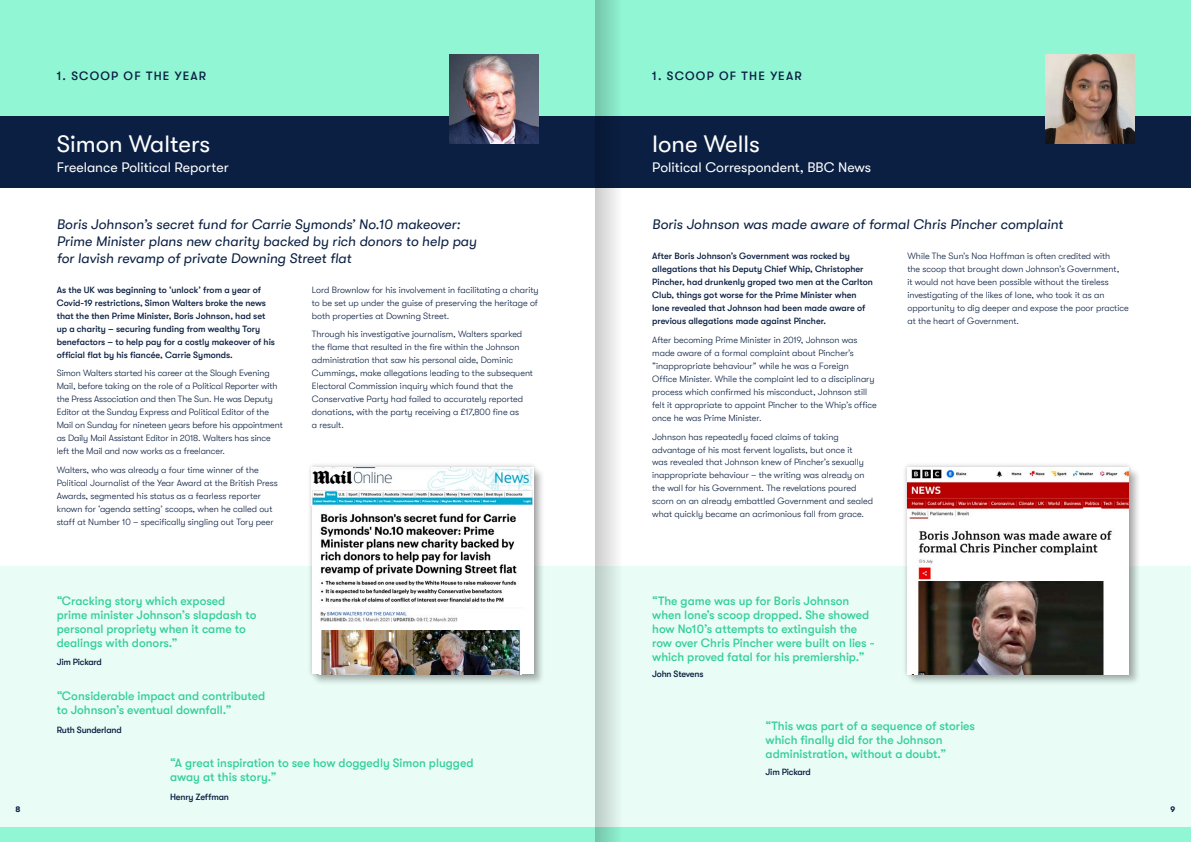
<style>
.page{position:relative;width:1191px;height:842px;background:#fff}
.page>*{position:absolute;margin:0;border:0;box-sizing:border-box;transform-origin:0 0}
.f_-_name{font:24px "GT Walsheim";color:#fff}
.F_-_story{font:italic 14px/16.8px "GT Walsheim";color:#0a1f42}
.F_-_title{font:14px "GT Walsheim";color:#fff}
.F_-_quote_grn{font:500 12px/14px "GT Walsheim";color:#36cf99}
.t1{font:500 12px "GT Walsheim";letter-spacing:.1em;color:#0a1f42}
.F_-_body{font:300 9px/13px "GT Walsheim";color:#0a1f42}
.f_-_intro{font:500 9px/13px "GT Walsheim";color:#0a1f42}
.F_-_quote_attribute{font:500 9px "GT Walsheim";letter-spacing:-.02em;color:#0a1f42}
.f_-_intro-2{font:500 9px "GT Walsheim";letter-spacing:-.02em;color:#0a1f42}
.t2{font:700 8px "GT Walsheim";color:#0a1f42}
</style>
<div class="page">
<div style="left:595px;top:566px;width:596px;height:276px;background:#e9fdf6"></div>
<div style="left:0;top:566px;width:595px;height:276px;background:#e9fdf6"></div>
<div style="left:0;top:0;width:1191px;height:134px;background:#91f6d4"></div>
<div style="left:0;top:116px;width:595px;height:72px;background:#0a1f42"></div>
<div style="left:595px;top:116px;width:596px;height:72px;background:#0a1f42"></div>
<div style="left:595px;top:828px;width:596px;height:14px;background:#91f6d4"></div>
<div style="left:0;top:828px;width:595px;height:14px;background:#91f6d4"></div>
<svg style="left:596px;top:0;width:26px;height:842px"></svg>
<div style="left:311px;top:467px;width:234px;height:219px;background:#231f20;opacity:.3"></div>
<div style="left:307px;top:463px;width:231px;height:216px;background:#231f20;opacity:.3"></div>
<div style="left:312px;top:468px;width:221px;height:206px;background:#fff"></div>
<img style="left:312px;top:468px;width:221px;height:37px">
<img style="left:450px;top:55px;width:88px;height:89px">
<div style="left:906px;top:467px;width:234px;height:219px;background:#231f20;opacity:.3"></div>
<div style="left:902px;top:463px;width:231px;height:216px;background:#231f20;opacity:.3"></div>
<img style="left:907px;top:468px;width:221px;height:206px">
<img style="left:320px;top:513px;width:197px;height:109px">
<img style="left:321px;top:631px;width:199px;height:43px">
<div style="left:909px;top:525px;width:207px;height:60px;background:#fff"></div>
<img style="left:918px;top:530px;width:194px;height:50px">
<div style="left:909px;top:581px;width:216px;height:93px;background:#fff"></div>
<img style="left:918px;top:581px;width:186px;height:93px">
<img style="left:1045px;top:55px;width:89px;height:89px">
<p class="t1" style="left:57px;top:69px;width:151px">1. SCOOP OF THE YEAR</p>
<p class="f_-_name" style="left:57px;top:131px;width:155px">Simon Walters</p>
<p class="F_-_title" style="left:57px;top:159px;width:174px">Freelance Political Reporter</p>
<p class="F_-_story" style="left:57px;top:216px;width:421px">Boris Johnson’s secret fund for Carrie Symonds’ No.10 makeover:<br>Prime Minister plans new charity backed by rich donors to help pay for lavish revamp of private Downing Street flat</p>
<p class="f_-_intro" style="left:57px;top:283px;width:220px">As the UK was beginning to ‘unlock’ from a year of Covid-19 restrictions, Simon Walters broke the news that the then Prime Minister, Boris Johnson, had set up a charity – securing funding from wealthy Tory benefactors – to help pay for a costly makeover of his official flat by his fiancée, Carrie Symonds.</p>
<p class="F_-_body" style="left:57px;top:367px;width:228px">Simon Walters started his career at the Slough Evening Mail, before taking on the role of a Political Reporter with the Press Association and then The Sun. He was Deputy Editor at the Sunday Express and Political Editor of the Mail on Sunday for nineteen years before his appointment as Daily Mail Assistant Editor in 2018. Walters has since left the Mail and now works as a freelancer.</p>
<p class="F_-_body" style="left:57px;top:464px;width:222px">Walters, who was already a four time winner of the Political Journalist of the Year Award at the British Press Awards, segmented his status as a fearless reporter known for ‘agenda setting’ scoops, when he called out staff at Number 10 – specifically singling out Tory peer</p>
<p class="F_-_body" style="left:312px;top:283px;width:228px;text-align:justify">Lord Brownlow for his involvement in facilitating a charity to be set up under the guise of preserving the heritage of both properties at Downing Street.</p>
<p class="F_-_body" style="left:312px;top:328px;width:223px">Through his investigative journalism, Walters sparked the flame that resulted in the fire within the Johnson administration that saw his personal aide, Dominic Cummings, make allegations leading to the subsequent Electoral Commission inquiry which found that the Conservative Party had failed to accurately reported donations, with the party receiving a £17,800 fine as<br>a result.</p>
<p class="F_-_quote_grn" style="left:57px;top:594px;width:201px">“Cracking story which exposed prime minister Johnson’s slapdash to personal propriety when it came to dealings with donors.”</p>
<p class="F_-_quote_attribute" style="left:57px;top:657px;width:47px">Jim Pickard</p>
<p class="F_-_quote_grn" style="left:57px;top:689px;width:210px">“Considerable impact and contributed to Johnson’s eventual downfall.”</p>
<p class="F_-_quote_attribute" style="left:57px;top:724px;width:67px">Ruth Sunderland</p>
<p class="F_-_quote_grn" style="left:170px;top:756px;width:305px">“A great inspiration to see how doggedly Simon plugged away at this story.”</p>
<p class="F_-_quote_attribute" style="left:170px;top:792px;width:60px">Henry Zeffman</p>
<p class="t1" style="left:652px;top:69px;width:151px">1. SCOOP OF THE YEAR</p>
<p class="f_-_name" style="left:652px;top:131px;width:109px">Ione Wells</p>
<p class="F_-_title" style="left:652px;top:159px;width:220px">Political Correspondent, BBC News</p>
<p class="F_-_story" style="left:652px;top:216px;width:412px">Boris Johnson was made aware of formal Chris Pincher complaint</p>
<p class="f_-_intro" style="left:652px;top:250px;width:222px">After Boris Johnson’s Government was rocked by allegations that his Deputy Chief Whip, Christopher Pincher, had drunkenly groped two men at the Carlton Club, things got worse for the Prime Minister when Ione revealed that Johnson had been made aware of previous allegations made against Pincher.</p>
<p class="F_-_body" style="left:652px;top:333px;width:226px">After becoming Prime Minister in 2019, Johnson was made aware of a formal complaint about Pincher’s “inappropriate behaviour” while he was a Foreign<br>Office Minister. While the complaint led to a disciplinary process which confirmed his misconduct, Johnson still felt it appropriate to appoint Pincher to the Whip’s office once he was Prime Minister.</p>
<p class="F_-_body" style="left:652px;top:430px;width:222px">Johnson has repeatedly faced claims of taking advantage of his most fervent loyalists, but once it<br>was revealed that Johnson knew of Pincher’s sexually inappropriate behaviour – the writing was already on the wall for his Government. The revelations poured scorn on an already embattled Government and sealed what quickly became an acrimonious fall from grace.</p>
<p class="F_-_body" style="left:907px;top:250px;width:223px">While The Sun’s Noa Hoffman is often credited with<br>the scoop that brought down Johnson’s Government,<br>it would not have been possible without the tireless investigating of the likes of Ione, who took it as an opportunity to dig deeper and expose the poor practice at the heart of Government.</p>
<p class="F_-_quote_grn" style="left:652px;top:594px;width:224px">“The game was up for Boris Johnson when Ione’s scoop dropped. She showed how No10’s attempts to extinguish the row over Chris Pincher were built on lies - which proved fatal for his premiership.”</p>
<p class="f_-_intro-2" style="left:652px;top:669px;width:53px">John Stevens</p>
<p class="F_-_quote_grn" style="left:765px;top:719px;width:211px">“This was part of a sequence of stories which finally did for the Johnson administration, without a doubt.”</p>
<p class="f_-_intro-2" style="left:765px;top:766px;width:47px">Jim Pickard</p>
<p class="t2" style="left:16px;top:805px;width:6px">8</p>
<p class="t2" style="left:1170px;top:805px;width:6px">9</p>
</div>
